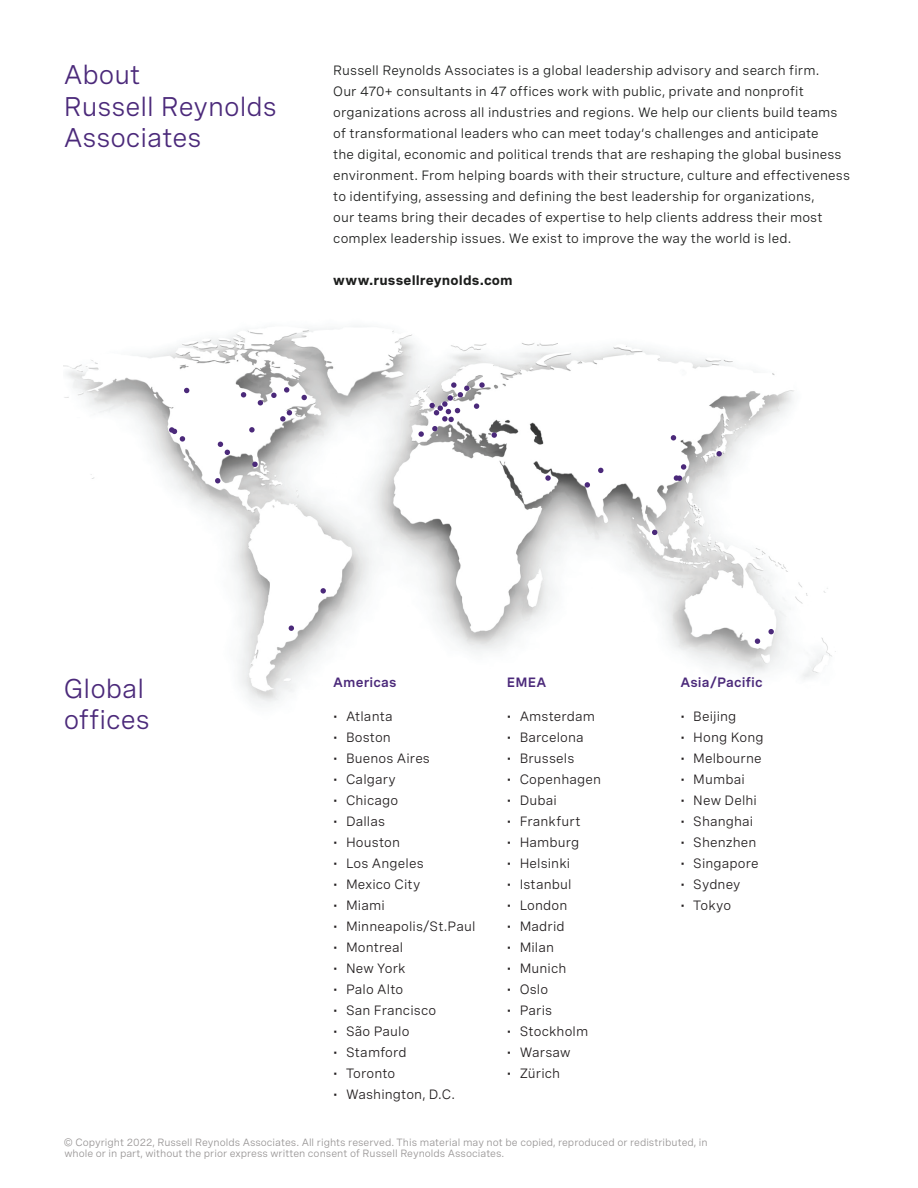
<style>
.page{position:relative;width:918px;height:1188px;background:#fff}
.page>*{position:absolute;margin:0;border:0;box-sizing:border-box;transform-origin:0 0}
.t1{font:27px/31.5px "Spezia";color:#4b297a}
.t2{font:13.5px/21px "Spezia";letter-spacing:.01em;color:#1d1e1d}
.t3{font:13.5px "Spezia";letter-spacing:.01em;color:#231f20}
.t4{font:600 13.5px "Spezia";letter-spacing:.01em;color:#4b297a}
.t5{font:700 13.5px "Spezia";letter-spacing:.01em;color:#1d1e1d}
.t6{font:10.5px/10.5px "Spezia";color:#979494}
</style>
<div class="page">
<img style="left:64px;top:326px;width:772px;height:380px">
<svg style="left:768px;top:629px;width:6px;height:5px"></svg>
<svg style="left:671px;top:435px;width:5px;height:6px"></svg>
<svg style="left:716px;top:451px;width:6px;height:5px"></svg>
<svg style="left:585px;top:482px;width:5px;height:6px"></svg>
<svg style="left:598px;top:468px;width:5px;height:5px"></svg>
<svg style="left:674px;top:464px;width:12px;height:17px"></svg>
<svg style="left:652px;top:530px;width:5px;height:5px"></svg>
<svg style="left:755px;top:638px;width:5px;height:6px"></svg>
<svg style="left:215px;top:478px;width:5px;height:5px"></svg>
<svg style="left:321px;top:588px;width:5px;height:6px"></svg>
<svg style="left:289px;top:625px;width:5px;height:6px"></svg>
<svg style="left:252px;top:462px;width:6px;height:5px"></svg>
<svg style="left:169px;top:427px;width:16px;height:15px"></svg>
<svg style="left:184px;top:388px;width:5px;height:5px"></svg>
<svg style="left:241px;top:392px;width:5px;height:6px"></svg>
<svg style="left:249px;top:427px;width:6px;height:6px"></svg>
<svg style="left:258px;top:400px;width:5px;height:5px"></svg>
<svg style="left:271px;top:393px;width:6px;height:5px"></svg>
<svg style="left:284px;top:387px;width:5px;height:6px"></svg>
<svg style="left:280px;top:410px;width:12px;height:12px"></svg>
<svg style="left:302px;top:395px;width:5px;height:5px"></svg>
<svg style="left:218px;top:442px;width:12px;height:13px"></svg>
<svg style="left:418px;top:382px;width:67px;height:55px"></svg>
<svg style="left:492px;top:432px;width:5px;height:6px"></svg>
<svg style="left:545px;top:475px;width:6px;height:6px"></svg>
<h1 class="t1" style="left:64px;top:57px;width:215px">About<br>Russell Reynolds<br>Associates</h1>
<p class="t2" style="left:333px;top:59px;width:518px">Russell Reynolds Associates is a global leadership advisory and search firm.<br>Our 470+ consultants in 47 offices work with public, private and nonprofit organizations across all industries and regions. We help our clients build teams of transformational leaders who can meet today’s challenges and anticipate<br>the digital, economic and political trends that are reshaping the global business environment. From helping boards with their structure, culture and effectiveness to identifying, assessing and defining the best leadership for organizations,<br>our teams bring their decades of expertise to help clients address their most complex leadership issues. We exist to improve the way the world is led.</p>
<p class="t5" style="left:333px;top:270px;width:181px">www.russellreynolds.com</p>
<h1 class="t1" style="left:64px;top:670px;width:87px">Global offices</h1>
<p class="t4" style="left:333px;top:673px;width:65px">Americas</p>
<p class="t3" style="left:333px;top:706px;width:61px">• Atlanta</p>
<p class="t3" style="left:333px;top:727px;width:59px">• Boston</p>
<p class="t3" style="left:333px;top:748px;width:98px">• Buenos Aires</p>
<p class="t3" style="left:333px;top:769px;width:64px">• Calgary</p>
<p class="t3" style="left:333px;top:790px;width:67px">• Chicago</p>
<p class="t3" style="left:333px;top:811px;width:53px">• Dallas</p>
<p class="t3" style="left:333px;top:832px;width:68px">• Houston</p>
<p class="t3" style="left:333px;top:853px;width:92px">• Los Angeles</p>
<p class="t3" style="left:333px;top:874px;width:89px">• Mexico City</p>
<p class="t3" style="left:333px;top:895px;width:53px">• Miami</p>
<p class="t3" style="left:333px;top:916px;width:144px">• Minneapolis/St.Paul</p>
<p class="t3" style="left:333px;top:937px;width:71px">• Montreal</p>
<p class="t3" style="left:333px;top:958px;width:74px">• New York</p>
<p class="t3" style="left:333px;top:979px;width:72px">• Palo Alto</p>
<p class="t3" style="left:333px;top:1000px;width:104px">• San Francisco</p>
<p class="t3" style="left:333px;top:1021px;width:78px">• São Paulo</p>
<p class="t3" style="left:333px;top:1042px;width:75px">• Stamford</p>
<p class="t3" style="left:333px;top:1063px;width:64px">• Toronto</p>
<p class="t3" style="left:333px;top:1084px;width:123px">• Washington, D.C.</p>
<p class="t4" style="left:507px;top:673px;width:41px">EMEA</p>
<p class="t3" style="left:507px;top:706px;width:90px">• Amsterdam</p>
<p class="t3" style="left:507px;top:727px;width:78px">• Barcelona</p>
<p class="t3" style="left:507px;top:748px;width:69px">• Brussels</p>
<p class="t3" style="left:507px;top:769px;width:96px">• Copenhagen</p>
<p class="t3" style="left:507px;top:790px;width:51px">• Dubai</p>
<p class="t3" style="left:507px;top:811px;width:75px">• Frankfurt</p>
<p class="t3" style="left:507px;top:832px;width:74px">• Hamburg</p>
<p class="t3" style="left:507px;top:853px;width:65px">• Helsinki</p>
<p class="t3" style="left:507px;top:874px;width:66px">• Istanbul</p>
<p class="t3" style="left:507px;top:895px;width:62px">• London</p>
<p class="t3" style="left:507px;top:916px;width:59px">• Madrid</p>
<p class="t3" style="left:507px;top:937px;width:49px">• Milan</p>
<p class="t3" style="left:507px;top:958px;width:61px">• Munich</p>
<p class="t3" style="left:507px;top:979px;width:43px">• Oslo</p>
<p class="t3" style="left:507px;top:1000px;width:47px">• Paris</p>
<p class="t3" style="left:507px;top:1021px;width:83px">• Stockholm</p>
<p class="t3" style="left:507px;top:1042px;width:65px">• Warsaw</p>
<p class="t3" style="left:507px;top:1063px;width:55px">• Zürich</p>
<p class="t4" style="left:681px;top:673px;width:84px">Asia/Pacific</p>
<p class="t3" style="left:681px;top:706px;width:57px">• Beijing</p>
<p class="t3" style="left:681px;top:727px;width:85px">• Hong Kong</p>
<p class="t3" style="left:681px;top:748px;width:83px">• Melbourne</p>
<p class="t3" style="left:681px;top:769px;width:66px">• Mumbai</p>
<p class="t3" style="left:681px;top:790px;width:78px">• New Delhi</p>
<p class="t3" style="left:681px;top:811px;width:74px">• Shanghai</p>
<p class="t3" style="left:681px;top:832px;width:77px">• Shenzhen</p>
<p class="t3" style="left:681px;top:853px;width:80px">• Singapore</p>
<p class="t3" style="left:681px;top:874px;width:61px">• Sydney</p>
<p class="t3" style="left:681px;top:895px;width:52px">• Tokyo</p>
<p class="t6" style="left:64px;top:1136px;width:645px">© Copyright 2022, Russell Reynolds Associates. All rights reserved. This material may not be copied, reproduced or redistributed, in whole or in part, without the prior express written consent of Russell Reynolds Associates.</p>
</div>
